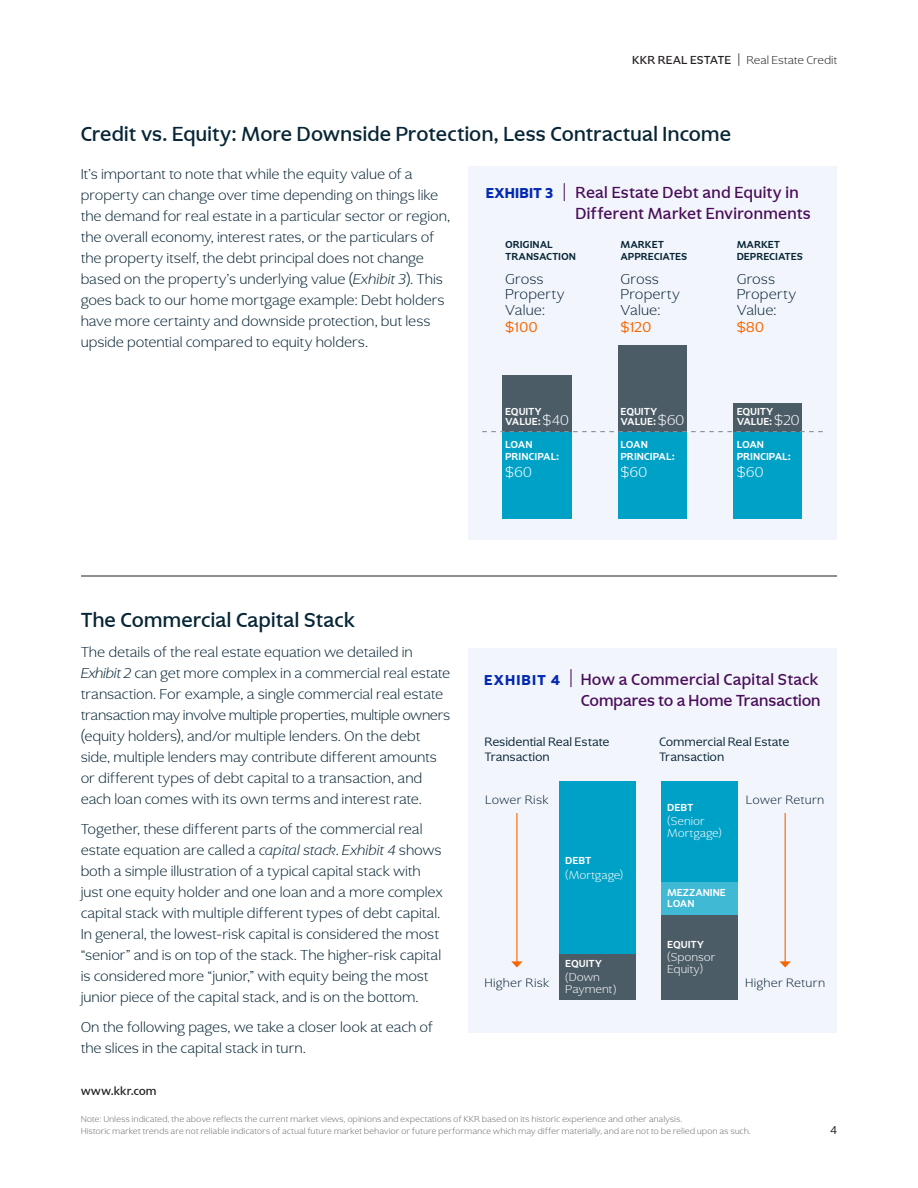
<style>
.page{position:relative;width:918px;height:1188px;background:#fff}
.page>*{position:absolute;margin:0;border:0;box-sizing:border-box;transform-origin:0 0}
.GHOST_Body_Copy_10_1{font:500 21px "Ghost";letter-spacing:.045em;color:#072535}
.Exhibit_Intro_Text_A{font:500 16.5px/21px "Ghost";letter-spacing:.05em;color:#490e5a}
.GHOST_Body_Copy_10_1-2{font:300 15px/21px "Ghost";letter-spacing:.04em;color:#072535}
.t1{font:300 15px "Ghost";color:#fff}
.Exhibit_Intro_Text_A-2{font:12.75px/15px "Ghost";letter-spacing:.045em;color:#072535}
.Exhibit_Intro_Text_A-3{font:300 12.75px "Ghost";letter-spacing:.065em;color:#072535}
.Exhibit_Intro_Text_A-4{font:300 12px/12px "Ghost";letter-spacing:.05em;color:#fff}
.t2{font:300 12px "Ghost";letter-spacing:.045em;color:#231f20}
.t3{font:500 12px "Ghost";letter-spacing:.055em;color:#231f20}
.t4{font:12px "Ghost";color:#231f20}
.t5{font:700 10.5px/10.5px "Ghost";letter-spacing:.05em;color:#fff}
.t6{font:700 10.5px/12px "Ghost";letter-spacing:.05em;color:#072535}
.t7{font:300 9px/12px "Ghost";letter-spacing:.055em;color:#6c6c6f}
.s1{font-weight:500}
.s2{font-size:13.5px}
.s3{font-weight:800;font-size:15px;color:#0229b1}
.s4{font-weight:300;font-size:19.5px}
.s5{font-style:italic}
.s6{font-weight:400;color:#f56600}
.s7{font-weight:300;font-size:15px}
.s8{font-size:10.5px}
</style>
<div class="page">
<div style="left:468px;top:166px;width:369px;height:374px;background:#f3f5fc"></div>
<div style="left:503px;top:432px;width:69px;height:87px;background:#00a1c7"></div>
<div style="left:503px;top:375px;width:69px;height:57px;background:#4c5c67"></div>
<div style="left:618px;top:432px;width:69px;height:87px;background:#00a1c7"></div>
<div style="left:618px;top:345px;width:69px;height:87px;background:#4c5c67"></div>
<div style="left:734px;top:432px;width:68px;height:87px;background:#00a1c7"></div>
<div style="left:734px;top:403px;width:68px;height:29px;background:#4c5c67"></div>
<svg style="left:482px;top:431px;width:341px;height:1px"></svg>
<hr style="left:81px;top:576px;width:756px;height:1px;background:#231f20">
<div style="left:468px;top:648px;width:369px;height:384px;background:#f3f5fc"></div>
<div style="left:560px;top:781px;width:76px;height:173px;background:#00a1c7"></div>
<div style="left:662px;top:881px;width:76px;height:34px;background:#40b9d5"></div>
<div style="left:662px;top:781px;width:76px;height:100px;background:#00a1c7"></div>
<div style="left:662px;top:915px;width:76px;height:85px;background:#4c5c67"></div>
<div style="left:560px;top:954px;width:76px;height:46px;background:#4c5c67"></div>
<hr style="left:516px;top:813px;width:1px;height:149px;background:#f56600">
<svg style="left:511px;top:961px;width:12px;height:7px"></svg>
<hr style="left:785px;top:813px;width:1px;height:149px;background:#f56600">
<svg style="left:779px;top:961px;width:12px;height:7px"></svg>
<p class="t2" style="left:632px;top:53px;width:206px"><span class="s1">KKR REAL ESTATE</span> <span class="s2">|</span> Real Estate Credit</p>
<p class="GHOST_Body_Copy_10_1" style="left:81px;top:121px;width:651px">Credit vs. Equity: More Downside Protection, Less Contractual Income</p>
<p class="Exhibit_Intro_Text_A" style="left:576px;top:182px;width:236px;text-indent:-90px"><span class="s3">EXHIBIT 3</span> <span class="s4">|</span> Real Estate Debt and Equity in<br>Different Market Environments</p>
<p class="t6" style="left:506px;top:238px;width:72px">ORIGINAL<br>TRANSACTION</p>
<p class="t6" style="left:621px;top:238px;width:68px">MARKET<br>APPRECIATES</p>
<p class="t6" style="left:737px;top:238px;width:67px">MARKET<br>DEPRECIATES</p>
<p class="GHOST_Body_Copy_10_1-2" style="left:81px;top:164px;width:371px">It’s important to note that while the equity value of a property can change over time depending on things like the demand for real estate in a particular sector or region, the overall economy, interest rates, or the particulars of the property itself, the debt principal does not change based on the property’s underlying value (<span class="s5">Exhibit 3</span>). This goes back to our home mortgage example: Debt holders have more certainty and downside protection, but less upside potential compared to equity holders.</p>
<p class="GHOST_Body_Copy_10_1-2" style="left:506px;top:271px;width:60px;line-height:16px">Gross<br>Property<br>Value: <span class="s6">$100</span></p>
<p class="GHOST_Body_Copy_10_1-2" style="left:621px;top:271px;width:60px;line-height:16px">Gross<br>Property<br>Value: <span class="s6">$120</span></p>
<p class="GHOST_Body_Copy_10_1-2" style="left:737px;top:271px;width:60px;line-height:16px">Gross<br>Property<br>Value: <span class="s6">$80</span></p>
<p class="t5" style="left:506px;top:406px;width:65px">EQUITY<br>VALUE: <span class="s7">$40</span></p>
<p class="t5" style="left:737px;top:406px;width:64px">EQUITY<br>VALUE: <span class="s7">$20</span></p>
<p class="t5" style="left:621px;top:439px;width:55px;line-height:12px">LOAN<br>PRINCIPAL:</p>
<p class="t1" style="left:621px;top:463px;width:28px">$60</p>
<p class="t5" style="left:621px;top:406px;width:65px">EQUITY<br>VALUE: <span class="s7">$60</span></p>
<p class="t5" style="left:506px;top:439px;width:55px;line-height:12px">LOAN<br>PRINCIPAL:</p>
<p class="t1" style="left:506px;top:463px;width:28px">$60</p>
<p class="t5" style="left:737px;top:439px;width:55px;line-height:12px">LOAN<br>PRINCIPAL:</p>
<p class="t1" style="left:737px;top:463px;width:28px">$60</p>
<p class="GHOST_Body_Copy_10_1" style="left:81px;top:607px;width:275px">The Commercial Capital Stack</p>
<p class="GHOST_Body_Copy_10_1-2" style="left:81px;top:642px;width:371px">The details of the real estate equation we detailed in <span class="s5">Exhibit 2</span> can get more complex in a commercial real estate transaction. For example, a single commercial real estate transaction may involve multiple properties, multiple owners (equity holders), and/or multiple lenders. On the debt side, multiple lenders may contribute different amounts or different types of debt capital to a transaction, and each loan comes with its own terms and interest rate.</p>
<p class="GHOST_Body_Copy_10_1-2" style="left:81px;top:819px;width:363px">Together, these different parts of the commercial real estate equation are called a <span class="s5">capital stack</span>. <span class="s5">Exhibit 4</span> shows both a simple illustration of a typical capital stack with just one equity holder and one loan and a more complex capital stack with multiple different types of debt capital.<br>In general, the lowest-risk capital is considered the most “senior” and is on top of the stack. The higher-risk capital is considered more “junior,” with equity being the most junior piece of the capital stack, and is on the bottom.</p>
<p class="GHOST_Body_Copy_10_1-2" style="left:81px;top:1017px;width:353px">On the following pages, we take a closer look at each of the slices in the capital stack in turn.</p>
<p class="t3" style="left:81px;top:1083px;width:77px">www.kkr.com</p>
<p class="Exhibit_Intro_Text_A" style="left:484px;top:668px;width:337px;text-align:right"><span class="s3">EXHIBIT 4</span> <span class="s4">|</span> How a Commercial Capital Stack<br>Compares to a Home Transaction</p>
<p class="Exhibit_Intro_Text_A-2" style="left:485px;top:734px;width:126px">Residential Real Estate<br>Transaction</p>
<p class="Exhibit_Intro_Text_A-2" style="left:659px;top:734px;width:131px">Commercial Real Estate<br>Transaction</p>
<p class="Exhibit_Intro_Text_A-3" style="left:486px;top:792px;width:64px">Lower Risk</p>
<p class="Exhibit_Intro_Text_A-3" style="left:746px;top:792px;width:79px">Lower Return</p>
<p class="t5" style="left:668px;top:802px;width:27px">DEBT</p>
<p class="Exhibit_Intro_Text_A-4" style="left:668px;top:815px;width:55px"><span class="s8">(</span>Senior<br>Mortgage<span class="s8">)</span></p>
<p class="t5" style="left:566px;top:855px;width:27px">DEBT</p>
<p class="Exhibit_Intro_Text_A-4" style="left:566px;top:869px;width:59px"><span class="s8">(</span>Mortgage<span class="s8">)</span></p>
<p class="t5" style="left:668px;top:887px;width:60px">MEZZANINE<br>LOAN</p>
<p class="t5" style="left:668px;top:939px;width:38px">EQUITY</p>
<p class="Exhibit_Intro_Text_A-4" style="left:668px;top:951px;width:49px"><span class="s8">(</span>Sponsor<br>Equity<span class="s8">)</span></p>
<p class="t5" style="left:566px;top:958px;width:38px">EQUITY</p>
<p class="Exhibit_Intro_Text_A-4" style="left:566px;top:971px;width:52px"><span class="s8">(</span>Down<br>Payment<span class="s8">)</span></p>
<p class="Exhibit_Intro_Text_A-3" style="left:485px;top:975px;width:66px">Higher Risk</p>
<p class="Exhibit_Intro_Text_A-3" style="left:746px;top:975px;width:81px">Higher Return</p>
<p class="t7" style="left:81px;top:1113px;width:671px">Note: Unless indicated, the above reflects the current market views, opinions and expectations of KKR based on its historic experience and other analysis.<br>Historic market trends are not reliable indicators of actual future market behavior or future performance which may differ materially, and are not to be relied upon as such.</p>
<p class="t4" style="left:831px;top:1123px;width:8px">4</p>
</div>
